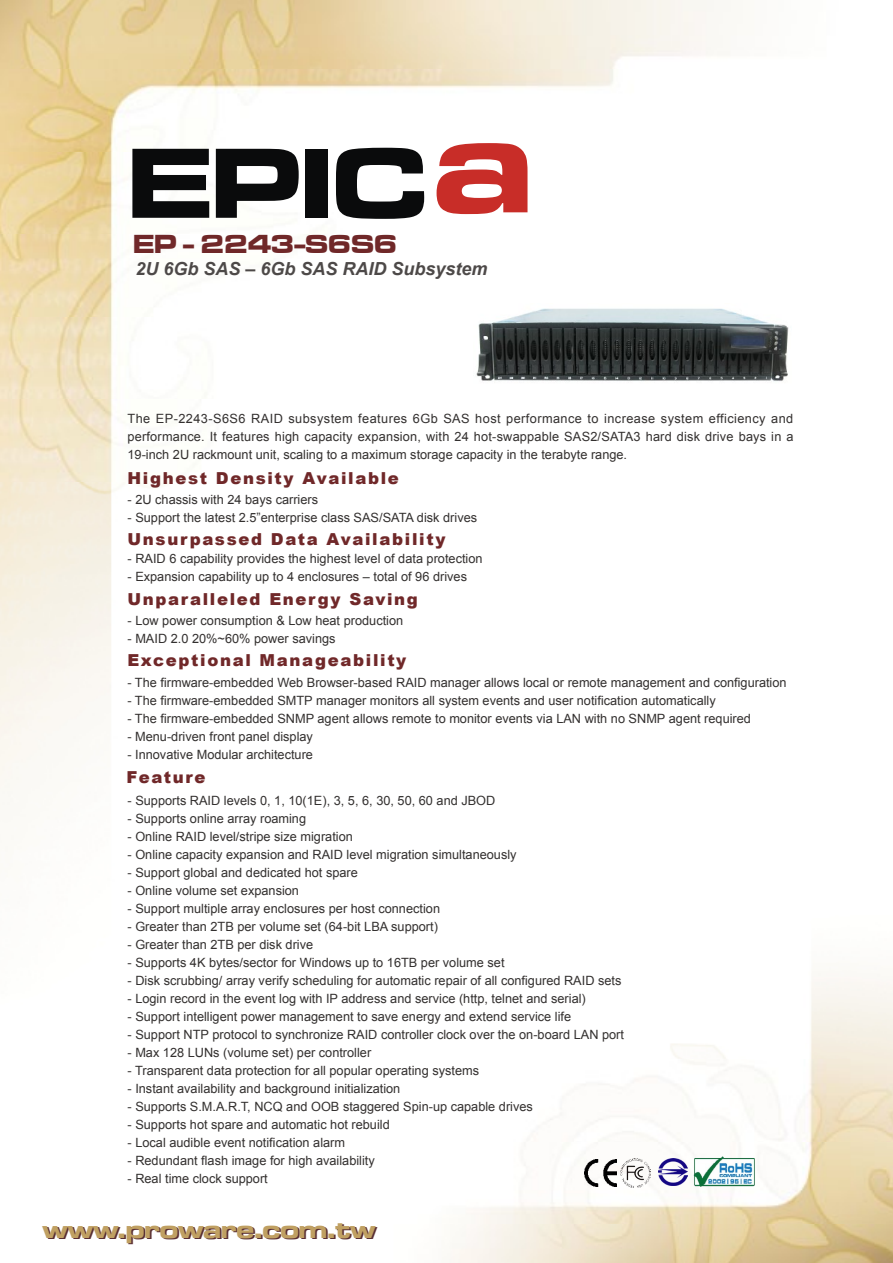
<style>
.page{position:relative;width:893px;height:1263px;background:#fff}
.page>*{position:absolute;margin:0;border:0;box-sizing:border-box;transform-origin:0 0}
.t1{font:103.5px "Microgramma D Bold Exte";color:#0a0b0c}
.t2{font:27px "Microgramma D Bold Exte";color:#702829;scale:.96 1}
.t3{font:25.5px "Microgramma D Bold Exte";color:#592f34}
.t4{font:italic 700 18px "Arial";color:#4d4948}
.t5{font:900 16.5px "Arial";letter-spacing:.1em;color:#702829}
.t6{font:12.75px/18px "Arial";color:#33302f;text-align:justify}
.s1{font-size:142.5px;color:#c82d28}
</style>
<div class="page">
<img style="left:0;top:0;width:893px;height:1263px">
<img style="left:659px;top:1158px;width:28px;height:28px">
<img style="left:585px;top:1159px;width:32px;height:28px">
<img style="left:620px;top:1158px;width:30px;height:29px">
<img style="left:690px;top:1154px;width:70px;height:37px">
<img style="left:473px;top:303px;width:319px;height:81px">
<h1 class="t1" style="left:128px;top:113px;width:407px">EPIC<span class="s1">a</span></h1>
<h2 class="t2" style="left:133px;top:226px;width:277px">EP - 2243-S6S6</h2>
<h3 class="t4" style="left:135px;top:257px;width:354px">2U 6Gb SAS – 6Gb SAS RAID Subsystem</h3>
<p class="t6" style="left:128px;top:409px;width:667px">The EP-2243-S6S6 RAID subsystem features 6Gb SAS host performance to increase system efficiency and performance. It features high capacity expansion, with 24 hot-swappable SAS2/SATA3 hard disk drive bays in a 19-inch 2U rackmount unit, scaling to a maximum storage capacity in the terabyte range.</p>
<p class="t5" style="left:128px;top:466px;width:273px">Highest Density Available</p>
<p class="t6" style="left:128px;top:490px;width:192px">- 2U chassis with 24 bays carriers</p>
<p class="t6" style="left:128px;top:508px;width:351px">- Support the latest 2.5”enterprise class SAS/SATA disk drives</p>
<p class="t5" style="left:128px;top:527px;width:319px">Unsurpassed Data Availability</p>
<p class="t6" style="left:128px;top:550px;width:357px">- RAID 6 capability provides the highest level of data protection</p>
<p class="t6" style="left:128px;top:568px;width:341px">- Expansion capability up to 4 enclosures – total of 96 drives</p>
<p class="t5" style="left:128px;top:587px;width:292px">Unparalleled Energy Saving</p>
<p class="t6" style="left:128px;top:611px;width:277px">- Low power consumption &amp; Low heat production</p>
<p class="t6" style="left:128px;top:629px;width:209px">- MAID 2.0 20%~60% power savings</p>
<p class="t5" style="left:127px;top:648px;width:281px">Exceptional Manageability</p>
<p class="t6" style="left:127px;top:673px;width:661px">- The firmware-embedded Web Browser-based RAID manager allows local or remote management and configuration</p>
<p class="t6" style="left:127px;top:691px;width:590px">- The firmware-embedded SMTP manager monitors all system events and user notification automatically</p>
<p class="t6" style="left:127px;top:709px;width:625px">- The firmware-embedded SNMP agent allows remote to monitor events via LAN with no SNMP agent required</p>
<p class="t6" style="left:127px;top:727px;width:187px">- Menu-driven front panel display</p>
<p class="t6" style="left:127px;top:745px;width:187px">- Innovative Modular architecture</p>
<p class="t5" style="left:127px;top:765px;width:81px">Feature</p>
<p class="t6" style="left:128px;top:791px;width:369px">- Supports RAID levels 0, 1, 10(1E), 3, 5, 6, 30, 50, 60 and JBOD</p>
<p class="t6" style="left:128px;top:809px;width:180px">- Supports online array roaming</p>
<p class="t6" style="left:128px;top:827px;width:227px">- Online RAID level/stripe size migration</p>
<p class="t6" style="left:128px;top:845px;width:391px">- Online capacity expansion and RAID level migration simultaneously</p>
<p class="t6" style="left:128px;top:863px;width:232px">- Support global and dedicated hot spare</p>
<p class="t6" style="left:128px;top:881px;width:173px">- Online volume set expansion</p>
<p class="t6" style="left:128px;top:899px;width:314px">- Support multiple array enclosures per host connection</p>
<p class="t6" style="left:128px;top:917px;width:312px">- Greater than 2TB per volume set (64-bit LBA support)</p>
<p class="t6" style="left:128px;top:935px;width:187px">- Greater than 2TB per disk drive</p>
<p class="t6" style="left:128px;top:953px;width:378px">- Supports 4K bytes/sector for Windows up to 16TB per volume set</p>
<p class="t6" style="left:128px;top:971px;width:495px">- Disk scrubbing/ array verify scheduling for automatic repair of all configured RAID sets</p>
<p class="t6" style="left:128px;top:989px;width:460px">- Login record in the event log with IP address and service (http, telnet and serial)</p>
<p class="t6" style="left:128px;top:1007px;width:445px">- Support intelligent power management to save energy and extend service life</p>
<p class="t6" style="left:128px;top:1025px;width:498px">- Support NTP protocol to synchronize RAID controller clock over the on-board LAN port</p>
<p class="t6" style="left:128px;top:1043px;width:245px">- Max 128 LUNs (volume set) per controller</p>
<p class="t6" style="left:128px;top:1061px;width:353px">- Transparent data protection for all popular operating systems</p>
<p class="t6" style="left:128px;top:1079px;width:274px">- Instant availability and background initialization</p>
<p class="t6" style="left:128px;top:1097px;width:407px">- Supports S.M.A.R.T, NCQ and OOB staggered Spin-up capable drives</p>
<p class="t6" style="left:128px;top:1115px;width:264px">- Supports hot spare and automatic hot rebuild</p>
<p class="t6" style="left:128px;top:1133px;width:219px">- Local audible event notification alarm</p>
<p class="t6" style="left:128px;top:1151px;width:249px">- Redundant flash image for high availability</p>
<p class="t6" style="left:128px;top:1169px;width:142px">- Real time clock support</p>
<h3 class="t3" style="left:44px;top:1213px;width:335px">www.proware.com.tw</h3>
</div>
